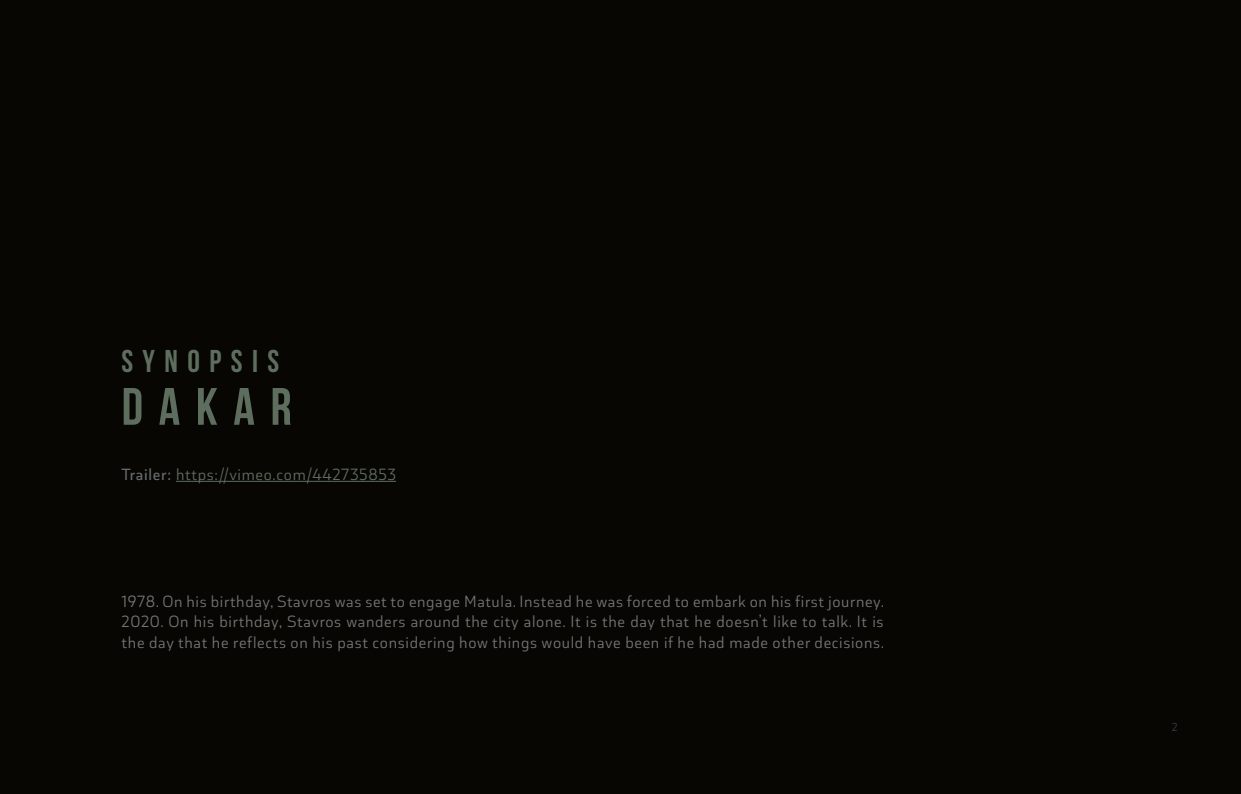
<style>
.page{position:relative;width:1241px;height:794px;background:#fff}
.page>*{position:absolute;margin:0;border:0;box-sizing:border-box;transform-origin:0 0}
.t1{font:52.5px "Bebas Neue";letter-spacing:.3em;color:#5e6e5e}
.t2{font:31.5px "Bebas Neue";letter-spacing:.3em;color:#5e6e5e}
.t3{font:17.15px/20.7px "Coversans";letter-spacing:.04em;color:#737575;text-align:justify}
.t4{font:17.15px "Coversans";letter-spacing:.04em;color:#5e6e5e}
.t5{font:12.25px "Coversans";color:#3e3e3f}
.s1{font-weight:500;color:#656a6a}
</style>
<div class="page">
<div style="left:0;top:0;width:1240px;height:794px;background:#070603"></div>
<hr style="left:176px;top:481px;width:220px;height:1px;background:#5e6e5e">
<h2 class="t2" style="left:122px;top:344px;width:159px">SYNOPSIS</h2>
<h1 class="t1" style="left:122px;top:378px;width:171px">DAKAR</h1>
<p class="t4" style="left:122px;top:464px;width:276px"><span class="s1">Trailer:</span> https://vimeo.com/442735853</p>
<p class="t3" style="left:122px;top:591px;width:764px">1978. On his birthday, Stavros was set to engage Matula. Instead he was forced to embark on his first journey.<br>2020. On his birthday, Stavros wanders around the city alone. It is the day that he doesn’t like to talk. It is the day that he reflects on his past considering how things would have been if he had made other decisions.</p>
<p class="t5" style="left:1171px;top:720px;width:7px">2</p>
</div>
